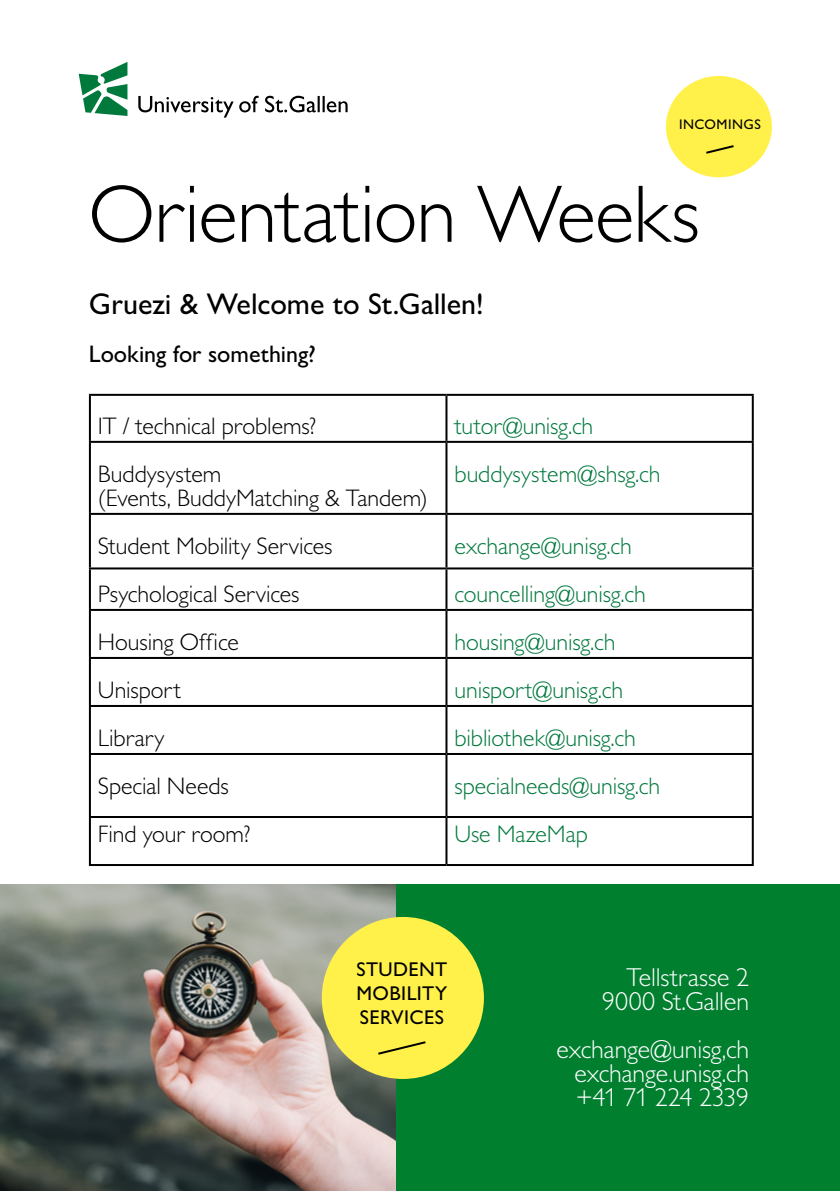
<style>
.page{position:relative;width:840px;height:1191px;background:#fff}
.page>*{position:absolute;margin:0;border:0;box-sizing:border-box;transform-origin:0 0}
.t1{font:300 82px "Gill Sans MT Pro";letter-spacing:-.01em;color:#000}
.t2{font:500 30px "Gill Sans MT Pro";color:#000}
.t3{font:300 26px/24px "Gill Sans MT Pro";letter-spacing:-.005em;color:#fff;text-align:right}
.t4{font:300 24px/24px "Gill Sans MT Pro";color:#000}
.t5{font:300 24px "Gill Sans MT Pro";letter-spacing:-.005em;color:#00793c}
.t6{font:500 24px "Gill Sans MT Pro";color:#000}
.t7{font:500 20px/24px "Gill Sans MT Pro";letter-spacing:.02em;color:#000;text-align:justify}
.t8{font:500 14px "Gill Sans MT Pro";letter-spacing:.035em;color:#000}
</style>
<div class="page">
<hr style="left:89px;top:394px;width:357px;height:2px;background:#000">
<hr style="left:89px;top:396px;width:2px;height:45px;background:#000">
<hr style="left:446px;top:394px;width:307px;height:2px;background:#000">
<hr style="left:445px;top:396px;width:2px;height:45px;background:#000">
<hr style="left:751px;top:396px;width:2px;height:45px;background:#000">
<hr style="left:89px;top:441px;width:357px;height:2px;background:#000">
<hr style="left:89px;top:443px;width:2px;height:70px;background:#000">
<hr style="left:446px;top:441px;width:307px;height:2px;background:#000">
<hr style="left:445px;top:443px;width:2px;height:70px;background:#000">
<hr style="left:751px;top:443px;width:2px;height:70px;background:#000">
<hr style="left:89px;top:513px;width:357px;height:2px;background:#000">
<hr style="left:89px;top:515px;width:2px;height:52px;background:#000">
<hr style="left:446px;top:513px;width:307px;height:2px;background:#000">
<hr style="left:445px;top:515px;width:2px;height:52px;background:#000">
<hr style="left:751px;top:515px;width:2px;height:52px;background:#000">
<hr style="left:89px;top:567px;width:357px;height:2px;background:#000">
<hr style="left:89px;top:569px;width:2px;height:40px;background:#000">
<hr style="left:446px;top:567px;width:307px;height:2px;background:#000">
<hr style="left:445px;top:569px;width:2px;height:40px;background:#000">
<hr style="left:751px;top:569px;width:2px;height:40px;background:#000">
<hr style="left:89px;top:609px;width:357px;height:2px;background:#000">
<hr style="left:89px;top:611px;width:2px;height:46px;background:#000">
<hr style="left:446px;top:609px;width:307px;height:2px;background:#000">
<hr style="left:445px;top:611px;width:2px;height:46px;background:#000">
<hr style="left:751px;top:611px;width:2px;height:46px;background:#000">
<hr style="left:89px;top:657px;width:357px;height:2px;background:#000">
<hr style="left:89px;top:659px;width:2px;height:46px;background:#000">
<hr style="left:446px;top:657px;width:307px;height:2px;background:#000">
<hr style="left:445px;top:659px;width:2px;height:46px;background:#000">
<hr style="left:751px;top:659px;width:2px;height:46px;background:#000">
<hr style="left:89px;top:705px;width:357px;height:2px;background:#000">
<hr style="left:89px;top:707px;width:2px;height:46px;background:#000">
<hr style="left:446px;top:705px;width:307px;height:2px;background:#000">
<hr style="left:445px;top:707px;width:2px;height:46px;background:#000">
<hr style="left:751px;top:707px;width:2px;height:46px;background:#000">
<hr style="left:89px;top:753px;width:357px;height:2px;background:#000">
<hr style="left:89px;top:755px;width:2px;height:61px;background:#000">
<hr style="left:446px;top:753px;width:307px;height:2px;background:#000">
<hr style="left:445px;top:755px;width:2px;height:61px;background:#000">
<hr style="left:751px;top:755px;width:2px;height:61px;background:#000">
<hr style="left:89px;top:816px;width:357px;height:2px;background:#000">
<hr style="left:89px;top:818px;width:2px;height:46px;background:#000">
<hr style="left:446px;top:816px;width:307px;height:2px;background:#000">
<hr style="left:445px;top:818px;width:2px;height:46px;background:#000">
<hr style="left:751px;top:818px;width:2px;height:46px;background:#000">
<hr style="left:89px;top:864px;width:357px;height:2px;background:#000">
<hr style="left:446px;top:864px;width:307px;height:2px;background:#000">
<div style="left:387px;top:884px;width:452px;height:307px;background:#00802f"></div>
<img style="left:0;top:884px;width:395px;height:307px">
<div style="left:321px;top:917px;width:162px;height:162px;background:#fff04a;border-radius:50%"></div>
<svg style="left:378px;top:1041px;width:48px;height:14px"></svg>
<svg style="left:138px;top:95px;width:209px;height:23px"></svg>
<svg style="left:79px;top:62px;width:48px;height:54px"></svg>
<div style="left:665px;top:76px;width:106px;height:101px;background:#fff04a;border-radius:50%"></div>
<svg style="left:706px;top:145px;width:28px;height:9px"></svg>
<p class="t8" style="left:678px;top:116px;width:83px">INCOMINGS</p>
<h1 class="t1" style="left:89px;top:165px;width:612px">Orientation Weeks</h1>
<p class="t2" style="left:89px;top:286px;width:396px">Gruezi &amp; Welcome to St.Gallen!</p>
<p class="t6" style="left:89px;top:339px;width:228px">Looking for something?</p>
<p class="t4" style="left:98px;top:413px;width:220px">IT / technical problems?</p>
<p class="t5" style="left:454px;top:411px;width:140px">tutor@unisg.ch</p>
<p class="t4" style="left:98px;top:461px;width:331px">Buddysystem<br>(Events, BuddyMatching &amp; Tandem)</p>
<p class="t5" style="left:454px;top:459px;width:207px">buddysystem@shsg.ch</p>
<p class="t4" style="left:98px;top:533px;width:236px">Student Mobility Services</p>
<p class="t5" style="left:454px;top:531px;width:179px">exchange@unisg.ch</p>
<p class="t4" style="left:98px;top:581px;width:203px">Psychological Services</p>
<p class="t5" style="left:454px;top:579px;width:193px">councelling@unisg.ch</p>
<p class="t4" style="left:98px;top:629px;width:142px">Housing Office</p>
<p class="t5" style="left:454px;top:627px;width:162px">housing@unisg.ch</p>
<p class="t4" style="left:98px;top:677px;width:85px">Unisport</p>
<p class="t5" style="left:454px;top:675px;width:170px">unisport@unisg.ch</p>
<p class="t4" style="left:98px;top:725px;width:68px">Library</p>
<p class="t5" style="left:454px;top:723px;width:183px">bibliothek@unisg.ch</p>
<p class="t4" style="left:98px;top:773px;width:132px">Special Needs</p>
<p class="t5" style="left:454px;top:771px;width:207px">specialneeds@unisg.ch</p>
<p class="t4" style="left:98px;top:821px;width:154px">Find your room?</p>
<p class="t5" style="left:454px;top:819px;width:135px">Use MazeMap</p>
<p class="t7" style="left:356px;top:956px;width:92px">STUDENT MOBILITY SERVICES</p>
<p class="t3" style="left:602px;top:965px;width:148px">Tellstrasse 2<br>9000 St.Gallen</p>
<p class="t3" style="left:574px;top:1037px;width:176px;text-align:justify;text-indent:-18px">exchange@unisg,ch exchange.unisg.ch +41 71 224 2339</p>
</div>
